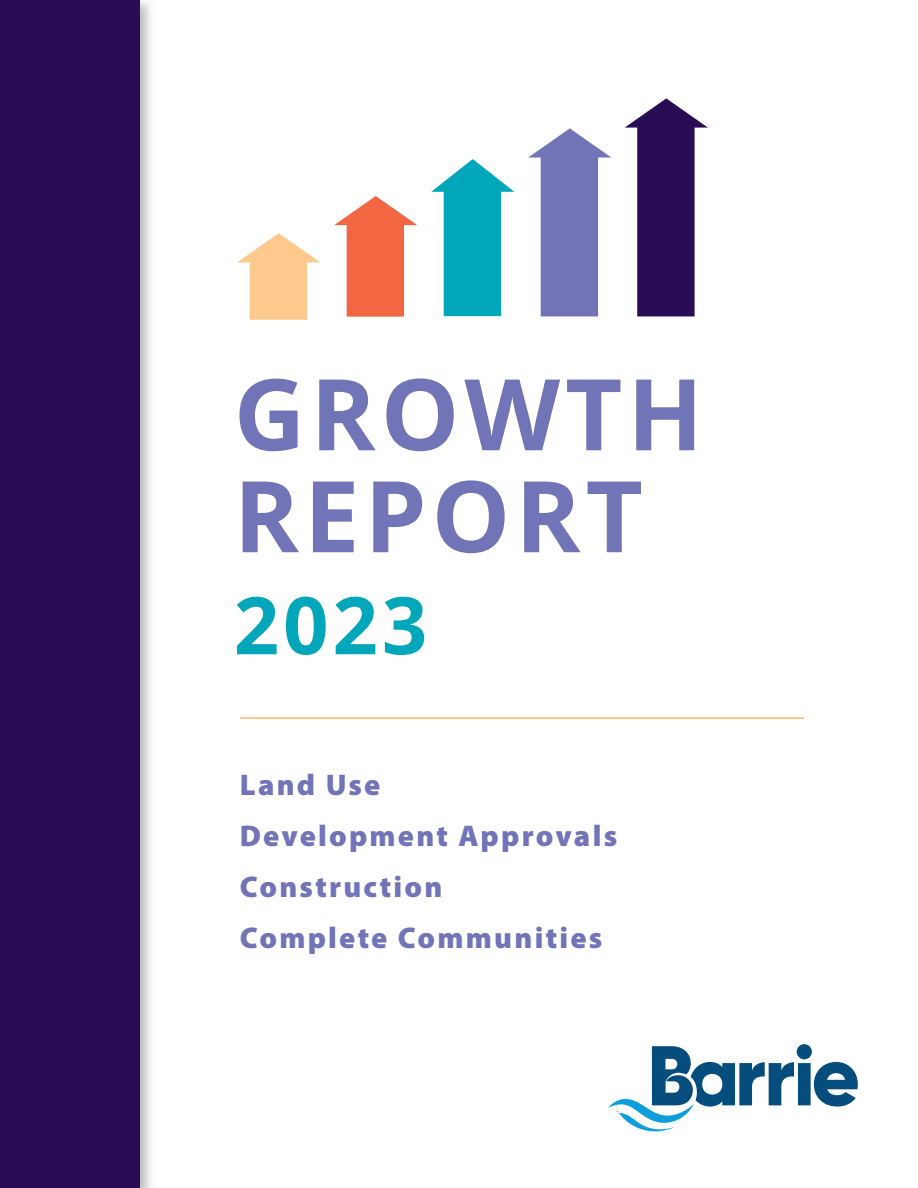
<style>
.page{position:relative;width:918px;height:1188px;background:#fff}
.page>*{position:absolute;margin:0;border:0;box-sizing:border-box;transform-origin:0 0}
.t1{font:700 99px/102px "Open Sans";letter-spacing:.05em;color:#7174b7}
.t2{font:700 79.5px "Open Sans";color:#00a6b9}
.t3{font:900 30px/51px "Myriad Pro";letter-spacing:.075em;color:#7174b7}
</style>
<div class="page">
<div style="left:0;top:0;width:140px;height:1188px;background:#2a0c54"></div>
<svg style="left:608px;top:1044px;width:250px;height:87px"></svg>
<hr style="left:240px;top:717px;width:563px;height:2px;background:#fdc98c">
<svg style="left:237px;top:233px;width:83px;height:87px"></svg>
<svg style="left:334px;top:196px;width:83px;height:121px"></svg>
<svg style="left:431px;top:159px;width:83px;height:157px"></svg>
<svg style="left:528px;top:128px;width:83px;height:188px"></svg>
<svg style="left:625px;top:98px;width:83px;height:218px"></svg>
<h1 class="t1" style="left:234px;top:361px;width:471px">GROWTH<br>REPORT</h1>
<h2 class="t2" style="left:234px;top:569px;width:195px">2023</h2>
<p class="t3" style="left:240px;top:758px;width:379px">Land Use<br>Development Approvals<br>Construction<br>Complete Communities</p>
</div>
